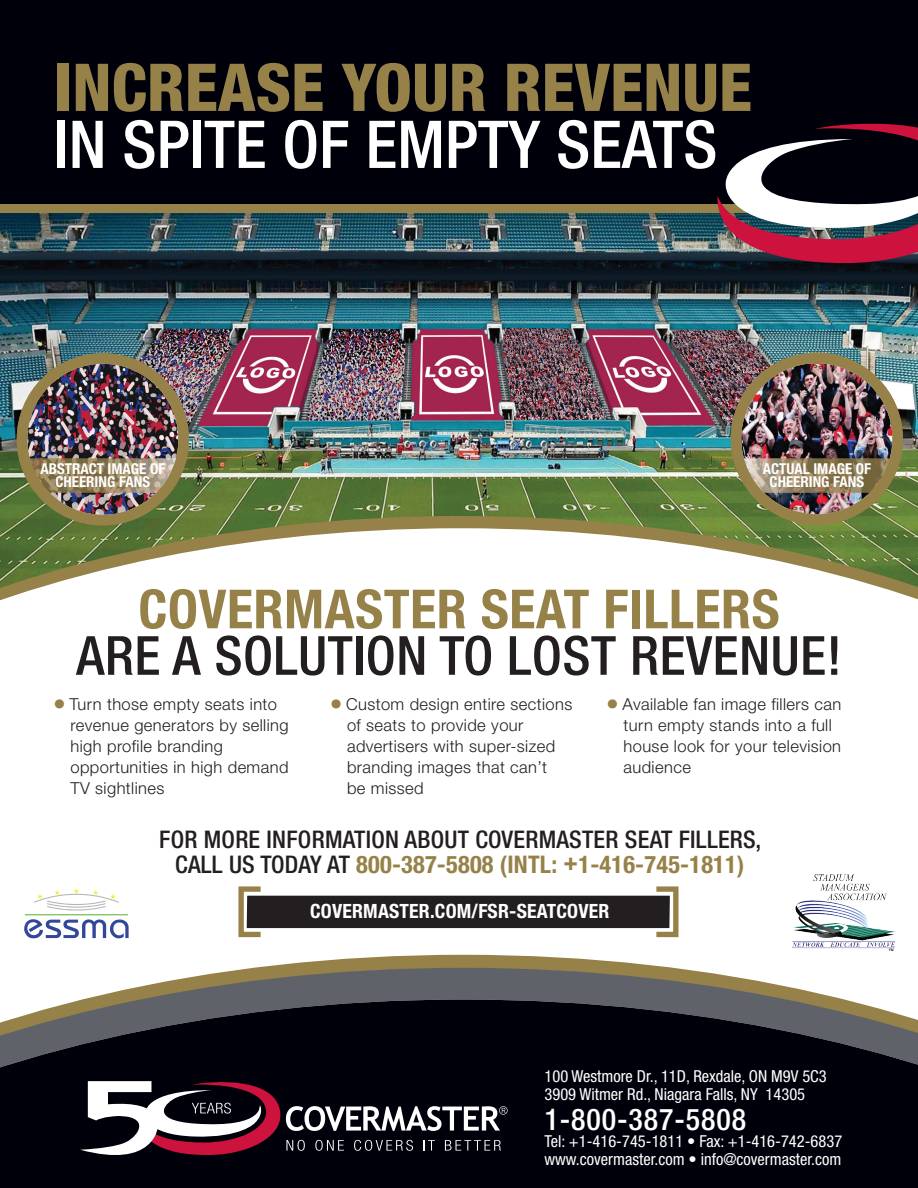
<style>
.page{position:relative;width:918px;height:1188px;background:#fff}
.page>*{position:absolute;margin:0;border:0;box-sizing:border-box;transform-origin:0 0}
.t1{font:800 condensed 66px "Helvetica Neue LT Std";color:#968249}
.t2{font:500 condensed 66px "Helvetica Neue LT Std";color:#fff}
.t3{font:500 condensed 54px "Helvetica Neue LT Std";letter-spacing:.01em;color:#231f20}
.t4{font:700 condensed 54px "Helvetica Neue LT Std";letter-spacing:.01em;color:#968249}
.t5{font:500 condensed 30px "Helvetica Neue LT Std";letter-spacing:.03em;color:#fff}
.t6{font:500 condensed 24.3px/25.5px "Helvetica Neue LT Std";letter-spacing:.01em;color:#231f20;text-align:center}
.t7{font:700 condensed 19.65px "Helvetica Neue LT Std";letter-spacing:.01em;color:#fff}
.t8{font:300 16.5px/21px "Helvetica Neue LT Std";letter-spacing:.025em;color:#231f20}
.t9{font:condensed 16.5px/17.7px "Helvetica Neue LT Std";color:#fff}
.t10{font:700 condensed 15px/12.9px "Helvetica Neue LT Std";color:#fff;text-align:center}
.s1{font-size:25.5px;color:#968249}
.s2{font-weight:700;color:#968249}
</style>
<div class="page">
<img style="left:0;top:212px;width:918px;height:304px">
<svg style="left:0;top:516px;width:918px;height:12px;background:#71803e"></svg>
<svg style="left:0;top:528px;width:918px;height:8px"></svg>
<svg style="left:252px;top:955px;width:422px;height:13px;fill:#968249"></svg>
<svg style="left:80px;top:968px;width:766px;height:32px;fill:#5f6369"></svg>
<svg style="left:0;top:1000px;width:918px;height:176px;background:#101019"></svg>
<div style="left:0;top:1176px;width:918px;height:12px;background:#00000b"></div>
<div style="left:0;top:0;width:918px;height:209px;background:#00000b"></div>
<div style="left:0;top:204px;width:918px;height:8px;background:#968249"></div>
<svg style="left:716px;top:123px;width:202px;height:140px"></svg>
<div style="left:247px;top:896px;width:423px;height:32px;background:#231f20"></div>
<div style="left:238px;top:886px;width:25px;height:51px;border:5px solid #968249"></div>
<div style="left:654px;top:886px;width:25px;height:51px;border:5px solid #968249"></div>
<svg style="left:22px;top:358px;width:162px;height:162px"></svg>
<img style="left:27px;top:364px;width:151px;height:151px;border-radius:76px">
<svg style="left:29px;top:458px;width:148px;height:35px;background:#988661"></svg>
<img style="left:741px;top:363px;width:151px;height:151px">
<div style="left:17px;top:353px;width:172px;height:172px;border:10px solid #968249;border-radius:50%"></div>
<div style="left:731px;top:353px;width:172px;height:172px;border:10px solid #968249;border-radius:50%"></div>
<svg style="left:286px;top:1106px;width:222px;height:25px"></svg>
<svg style="left:286px;top:1140px;width:19px;height:11px"></svg>
<svg style="left:315px;top:1140px;width:29px;height:11px"></svg>
<svg style="left:354px;top:1140px;width:59px;height:11px"></svg>
<svg style="left:423px;top:1140px;width:12px;height:11px"></svg>
<svg style="left:445px;top:1140px;width:56px;height:11px"></svg>
<svg style="left:79px;top:1081px;width:201px;height:86px"></svg>
<svg style="left:0;top:536px;width:918px;height:65px"></svg>
<svg style="left:24px;top:919px;width:105px;height:19px"></svg>
<svg style="left:34px;top:888px;width:85px;height:23px"></svg>
<hr style="left:25px;top:914px;width:103px;height:1px;background:#6dbc46">
<img style="left:792px;top:875px;width:102px;height:75px">
<h1 class="t1" style="left:54px;top:47px;width:700px">INCREASE YOUR REVENUE</h1>
<h1 class="t2" style="left:54px;top:105px;width:665px">IN SPITE OF EMPTY SEATS</h1>
<p class="t10" style="left:40px;top:462px;width:126px">ABSTRACT IMAGE OF<br>CHEERING FANS</p>
<p class="t10" style="left:763px;top:462px;width:110px">ACTUAL IMAGE OF<br>CHEERING FANS</p>
<h2 class="t4" style="left:138px;top:576px;width:643px">COVERMASTER SEAT FILLERS</h2>
<h2 class="t3" style="left:76px;top:623px;width:767px">ARE A SOLUTION TO LOST REVENUE!</h2>
<p class="t8" style="left:71px;top:693px;width:220px;text-indent:-17px"><span class="s1">•</span> Turn those empty seats into revenue generators by selling high profile branding opportunities in high demand<br>TV sightlines</p>
<p class="t8" style="left:347px;top:693px;width:227px;text-indent:-17px"><span class="s1">•</span> Custom design entire sections of seats to provide your advertisers with super-sized branding images that can’t<br>be missed</p>
<p class="t8" style="left:624px;top:693px;width:219px;text-indent:-17px"><span class="s1">•</span> Available fan image fillers can turn empty stands into a full house look for your television audience</p>
<h3 class="t6" style="left:159px;top:826px;width:604px">FOR MORE INFORMATION ABOUT COVERMASTER SEAT FILLERS,<br>CALL US TODAY AT <span class="s2">800-387-5808 (INTL: +1-416-745-1811)</span></h3>
<p class="t7" style="left:310px;top:899px;width:301px">COVERMASTER.COM/FSR-SEATCOVER</p>
<p class="t9" style="left:544px;top:1067px;width:284px">100 Westmore Dr., 11D, Rexdale, ON M9V 5C3<br>3909 Witmer Rd., Niagara Falls, NY 14305</p>
<h3 class="t5" style="left:544px;top:1101px;width:203px">1-800-387-5808</h3>
<p class="t9" style="left:544px;top:1133px;width:299px">Tel: +1-416-745-1811 • Fax: +1-416-742-6837 www.covermaster.com • info@covermaster.com</p>
</div>
